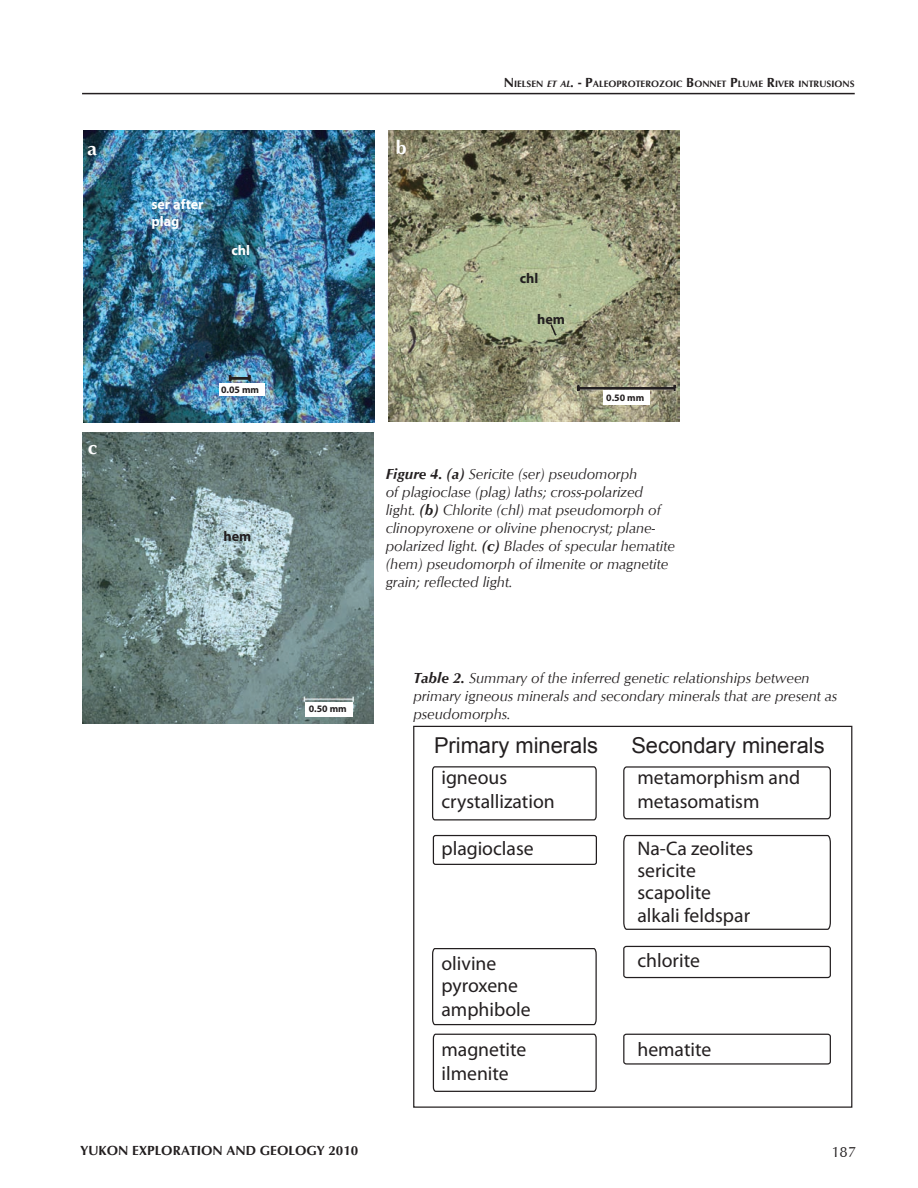
<style>
.page{position:relative;width:918px;height:1188px;background:#fff}
.page>*{position:absolute;margin:0;border:0;box-sizing:border-box;transform-origin:0 0}
.t1{font:21.9px "Arial";color:#231f20}
.t2{font:19.65px/23.7px "Myriad Pro";color:#231f20}
.t3{font:700 19.5px "Optimum";color:#fff}
.t4{font:italic 15px/18px "Optimum";color:#231f20}
.t5{font:15px "Optimum";color:#231f20}
.t6{font:700 14.1px/17px "Myriad Pro";color:#fff}
.t7{font:700 14.1px "Myriad Pro";color:#231f20}
.t8{font:700 13.5px "Optimum";color:#231f20}
.t9{font:700 9.9px "Myriad Pro";color:#231f20}
.t10{font:700 9.45px "Optimum";color:#231f20}
.s1{font-size:13.5px}
.s2{font-style:italic}
.s3{font-style:italic;font-size:13.5px}
.s4{font-weight:700}
</style>
<div class="page">
<hr style="left:82px;top:93px;width:773px;height:1px;background:#231f20">
<img style="left:82px;top:432px;width:292px;height:292px">
<img style="left:389px;top:130px;width:291px;height:291px">
<img style="left:83px;top:131px;width:292px;height:291px">
<svg style="left:549px;top:322px;width:9px;height:15px"></svg>
<svg style="left:576px;top:384px;width:101px;height:9px"></svg>
<svg style="left:228px;top:373px;width:23px;height:10px"></svg>
<div style="left:305px;top:702px;width:48px;height:14px;background:#fff"></div>
<div style="left:603px;top:391px;width:47px;height:14px;background:#fff"></div>
<div style="left:219px;top:383px;width:46px;height:12px;background:#fff"></div>
<svg style="left:432px;top:766px;width:165px;height:55px"></svg>
<div style="left:433px;top:835px;width:164px;height:30px;border:1px solid #231f20;border-radius:2px"></div>
<svg style="left:432px;top:948px;width:165px;height:78px"></svg>
<svg style="left:432px;top:1033px;width:165px;height:59px"></svg>
<svg style="left:623px;top:834px;width:208px;height:96px"></svg>
<div style="left:623px;top:946px;width:208px;height:32px;border:1px solid #231f20;border-radius:3px"></div>
<div style="left:623px;top:1034px;width:208px;height:31px;border:1px solid #231f20;border-radius:3px"></div>
<svg style="left:623px;top:766px;width:208px;height:54px"></svg>
<h3 class="t3" style="left:87px;top:137px;width:11px">A</h3>
<h3 class="t3" style="left:396px;top:136px;width:12px">B</h3>
<h3 class="t3" style="left:88px;top:437px;width:11px">C</h3>
<p class="t6" style="left:151px;top:195px;width:54px">ser after plag</p>
<p class="t6" style="left:231px;top:241px;width:20px">chl</p>
<p class="t9" style="left:221px;top:383px;width:40px">0.05 mm</p>
<p class="t10" style="left:504px;top:78px;width:352px"><span class="s1">N</span> IELSEN <span class="s2">et al</span><span class="s3">.</span> <span class="s1">- P</span>ALEOPROTEROZOIC <span class="s1">B</span>ONNET <span class="s1">P</span>LUME <span class="s1">R</span>IVER INTRUSIONS</p>
<p class="t7" style="left:520px;top:269px;width:20px">chl</p>
<p class="t7" style="left:537px;top:310px;width:29px">hem</p>
<p class="t9" style="left:606px;top:391px;width:40px">0.50 mm</p>
<p class="t7" style="left:223px;top:527px;width:29px">hem</p>
<p class="t4" style="left:386px;top:465px;width:291px"><span class="s4">Figure 4. (a)</span> Sericite (ser) pseudomorph<br>of plagioclase (plag) laths; cross-polarized light. <span class="s4">(b)</span> Chlorite (chl) mat pseudomorph of clinopyroxene or olivine phenocryst; plane&shy;polarized light. <span class="s4">(c)</span> Blades of specular hematite (hem) pseudomorph of ilmenite or magnetite grain; reflected light.</p>
<p class="t9" style="left:309px;top:702px;width:40px">0.50 mm</p>
<p class="t8" style="left:81px;top:1142px;width:279px">YUKON EXPLORATION AND GEOLOGY 2010</p>
<p class="t4" style="left:413px;top:669px;width:425px"><span class="s4">Table 2.</span> Summary of the inferred genetic relationships between primary igneous minerals and secondary minerals that are present as pseudomorphs.</p>
<h1 class="t1" style="left:434px;top:731px;width:166px">Primary minerals</h1>
<h1 class="t1" style="left:631px;top:731px;width:195px">Secondary minerals</h1>
<h2 class="t2" style="left:441px;top:765px;width:115px">igneous crystallization</h2>
<h2 class="t2" style="left:637px;top:765px;width:164px">metamorphism and metasomatism</h2>
<h2 class="t2" style="left:441px;top:836px;width:94px">plagioclase</h2>
<h2 class="t2" style="left:441px;top:952px;width:78px;line-height:22px">olivine pyroxene</h2>
<h2 class="t2" style="left:441px;top:998px;width:91px">amphibole</h2>
<h2 class="t2" style="left:441px;top:1037px;width:87px">magnetite ilmenite</h2>
<h2 class="t2" style="left:637px;top:836px;width:118px;line-height:22.5px">Na-Ca zeolites sericite scapolite alkali feldspar</h2>
<h2 class="t2" style="left:637px;top:949px;width:64px">chlorite</h2>
<h2 class="t2" style="left:637px;top:1037px;width:76px">hematite</h2>
<p class="t5" style="left:831px;top:1143px;width:26px">187</p>
</div>
